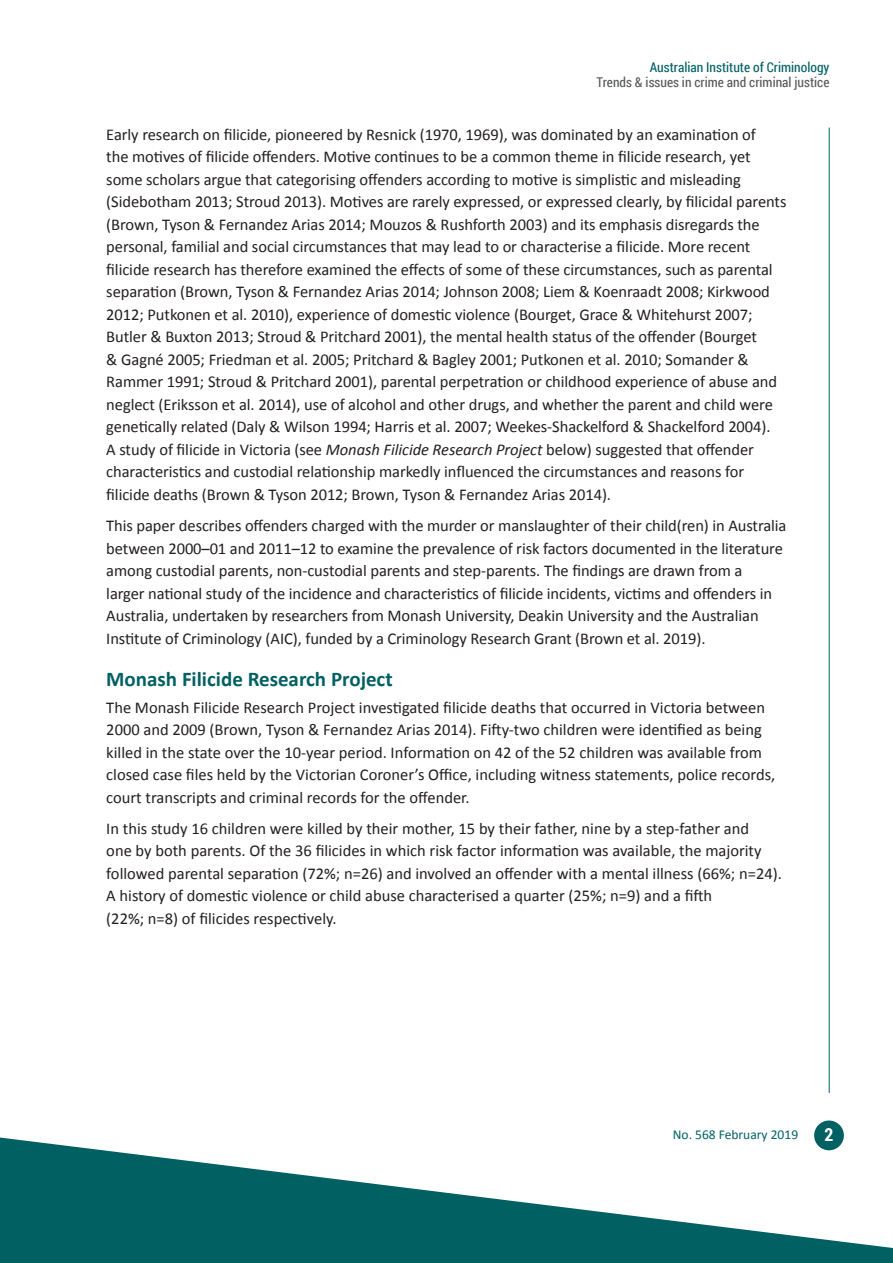
<style>
.page{position:relative;width:893px;height:1263px;background:#fff}
.page>*{position:absolute;margin:0;border:0;box-sizing:border-box;transform-origin:0 0}
.t1{font:700 21px "Calibri";color:#006062}
.t2{font:700 18px "Roboto Condensed";color:#fff}
.body{font:16.5px/22.5px "Calibri";letter-spacing:-.005em;color:#231f20}
.t3{font:13.5px "Roboto Condensed";color:#57585a}
.t4{font:13.5px "Roboto Condensed";color:#006062}
.t5{font:13.5px "Calibri";color:#006062}
.s1{font-style:italic}
</style>
<div class="page">
<hr style="left:829px;top:128px;width:1px;height:965px;background:#006062">
<div style="left:814px;top:1120px;width:30px;height:30px;background:#006062;border-radius:50%"></div>
<svg style="left:0;top:1137px;width:893px;height:126px;fill:#006062"></svg>
<p class="t4" style="left:650px;top:58px;width:181px">Australian Institute of Criminology</p>
<p class="t3" style="left:597px;top:73px;width:234px">Trends &amp; issues in crime and criminal justice</p>
<p class="body" style="left:106px;top:123px;width:682px">Early research on filicide, pioneered by Resnick (1970, 1969), was dominated by an examination of<br>the motives of filicide offenders. Motive continues to be a common theme in filicide research, yet some scholars argue that categorising offenders according to motive is simplistic and misleading (Sidebotham 2013; Stroud 2013). Motives are rarely expressed, or expressed clearly, by filicidal parents (Brown, Tyson &amp; Fernandez Arias 2014; Mouzos &amp; Rushforth 2003) and its emphasis disregards the personal, familial and social circumstances that may lead to or characterise a filicide. More recent filicide research has therefore examined the effects of some of these circumstances, such as parental separation (Brown, Tyson &amp; Fernandez Arias 2014; Johnson 2008; Liem &amp; Koenraadt 2008; Kirkwood 2012; Putkonen et al. 2010), experience of domestic violence (Bourget, Grace &amp; Whitehurst 2007; Butler &amp; Buxton 2013; Stroud &amp; Pritchard 2001), the mental health status of the offender (Bourget<br>&amp; Gagné 2005; Friedman et al. 2005; Pritchard &amp; Bagley 2001; Putkonen et al. 2010; Somander &amp; Rammer 1991; Stroud &amp; Pritchard 2001), parental perpetration or childhood experience of abuse and neglect (Eriksson et al. 2014), use of alcohol and other drugs, and whether the parent and child were genetically related (Daly &amp; Wilson 1994; Harris et al. 2007; Weekes-Shackelford &amp; Shackelford 2004).<br>A study of filicide in Victoria (see <span class="s1">Monash Filicide Research Project</span> below) suggested that offender characteristics and custodial relationship markedly influenced the circumstances and reasons for filicide deaths (Brown &amp; Tyson 2012; Brown, Tyson &amp; Fernandez Arias 2014).</p>
<p class="body" style="left:106px;top:514px;width:682px">This paper describes offenders charged with the murder or manslaughter of their child(ren) in Australia between 2000–01 and 2011–12 to examine the prevalence of risk factors documented in the literature among custodial parents, non-custodial parents and step-parents. The findings are drawn from a<br>larger national study of the incidence and characteristics of filicide incidents, victims and offenders in Australia, undertaken by researchers from Monash University, Deakin University and the Australian Institute of Criminology (AIC), funded by a Criminology Research Grant (Brown et al. 2019).</p>
<h2 class="t1" style="left:106px;top:665px;width:288px">Monash Filicide Research Project</h2>
<p class="body" style="left:106px;top:696px;width:670px">The Monash Filicide Research Project investigated filicide deaths that occurred in Victoria between 2000 and 2009 (Brown, Tyson &amp; Fernandez Arias 2014). Fifty-two children were identified as being killed in the state over the 10-year period. Information on 42 of the 52 children was available from closed case files held by the Victorian Coroner’s Office, including witness statements, police records, court transcripts and criminal records for the offender.</p>
<p class="body" style="left:106px;top:817px;width:677px">In this study 16 children were killed by their mother, 15 by their father, nine by a step-father and<br>one by both parents. Of the 36 filicides in which risk factor information was available, the majority followed parental separation (72%; n=26) and involved an offender with a mental illness (66%; n=24).<br>A history of domestic violence or child abuse characterised a quarter (25%; n=9) and a fifth<br>(22%; n=8) of filicides respectively.</p>
<p class="t5" style="left:673px;top:1126px;width:127px">No. 568 February 2019</p>
<p class="t2" style="left:824px;top:1122px;width:10px">2</p>
</div>
